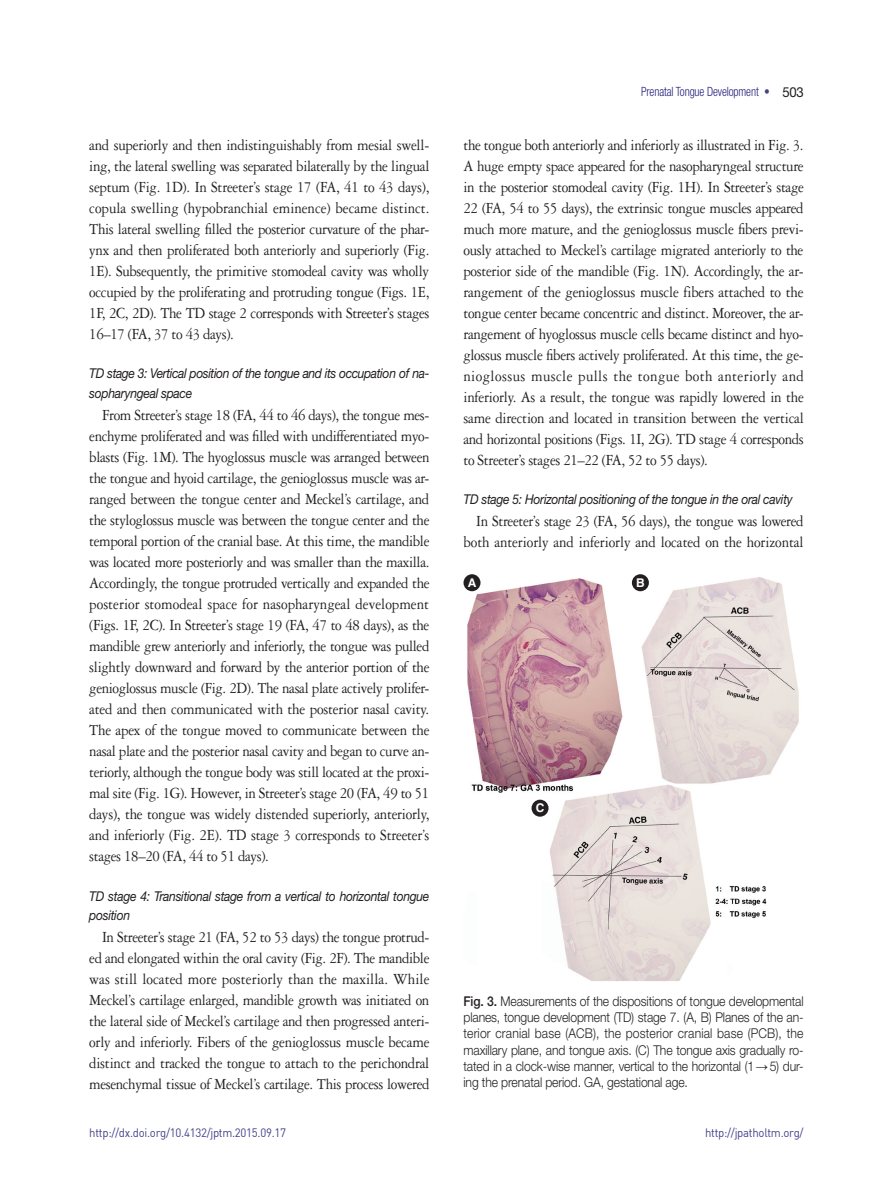
<style>
.page{position:relative;width:893px;height:1191px;background:#fff}
.page>*{position:absolute;margin:0;border:0;box-sizing:border-box;transform-origin:0 0}
.본문{font:16.5px/21px "Garamond 3 LT Std";letter-spacing:-.025em;color:#231f20;text-align:justify;scale:.9 1}
.본문-2{font:16.5px/21px "Garamond 3 LT Std";letter-spacing:-.005em;color:#231f20;text-align:right;scale:.9 1}
.그림제목{font:300 13.5px/16.2px "Helvetica Neue LT Std";letter-spacing:-.01em;color:#231f20;text-align:justify;scale:.9 1}
._1__제목{font:italic 13.5px/19.5px "Helvetica Neue LT Std";letter-spacing:-.025em;color:#231f20;scale:.9 1}
.t1{font:300 condensed 12.75px "Helvetica Neue LT Std";letter-spacing:-.01em;color:#26237b;scale:.9 1}
.t2{font:12px "Dinreg";letter-spacing:-.025em;color:#45428b;scale:.95 1}
.t3{font:700 12px "Helvetica LT Std";color:#fff}
.s1{color:#45428b}
.s2{font-weight:400;font-stretch:normal;font-size:13.8px;color:#231f20}
.s3{font-weight:500}
.s4{font-family:"Times New Roman";font-weight:400}
</style>
<div class="page">
<img style="left:464px;top:575px;width:335px;height:406px">
<div style="left:463px;top:574px;width:17px;height:17px;background:#231f20;border-radius:50%"></div>
<div style="left:531px;top:799px;width:18px;height:17px;background:#231f20;border-radius:50%"></div>
<div style="left:632px;top:574px;width:17px;height:17px;background:#231f20;border-radius:50%"></div>
<p class="본문" style="left:89px;top:134px;width:380px">and superiorly and then indistinguishably from mesial swell&shy;ing, the lateral swelling was separated bilaterally by the lingual septum (Fig. 1D). In Streeter’s stage 17 (FA, 41 to 43 days), copula swelling (hypobranchial eminence) became distinct.<br>This lateral swelling filled the posterior curvature of the phar&shy;ynx and then proliferated both anteriorly and superiorly (Fig.<br>1E). Subsequently, the primitive stomodeal cavity was wholly occupied by the proliferating and protruding tongue (Figs. 1E, 1F, 2C, 2D). The TD stage 2 corresponds with Streeter’s stages 16–17 (FA, 37 to 43 days).</p>
<p class="_1__제목" style="left:89px;top:364px;width:379px">TD stage 3: Vertical position of the tongue and its occupation of na&shy;sopharyngeal space</p>
<p class="본문" style="left:89px;top:404px;width:379px;text-indent:13px">From Streeter’s stage 18 (FA, 44 to 46 days), the tongue mes&shy;enchyme proliferated and was filled with undifferentiated myo&shy;blasts (Fig. 1M). The hyoglossus muscle was arranged between the tongue and hyoid cartilage, the genioglossus muscle was ar&shy;ranged between the tongue center and Meckel’s cartilage, and the styloglossus muscle was between the tongue center and the temporal portion of the cranial base. At this time, the mandible was located more posteriorly and was smaller than the maxilla.<br>Accordingly, the tongue protruded vertically and expanded the posterior stomodeal space for nasopharyngeal development (Figs. 1F, 2C). In Streeter’s stage 19 (FA, 47 to 48 days), as the mandible grew anteriorly and inferiorly, the tongue was pulled slightly downward and forward by the anterior portion of the genioglossus muscle (Fig. 2D). The nasal plate actively prolifer&shy;ated and then communicated with the posterior nasal cavity.<br>The apex of the tongue moved to communicate between the nasal plate and the posterior nasal cavity and began to curve an&shy;teriorly, although the tongue body was still located at the proxi&shy;mal site (Fig. 1G). However, in Streeter’s stage 20 (FA, 49 to 51 days), the tongue was widely distended superiorly, anteriorly, and inferiorly (Fig. 2E). TD stage 3 corresponds to Streeter’s stages 18–20 (FA, 44 to 51 days).</p>
<p class="_1__제목" style="left:89px;top:886px;width:379px">TD stage 4: Transitional stage from a vertical to horizontal tongue position</p>
<p class="본문" style="left:89px;top:926px;width:379px;text-indent:13px">In Streeter’s stage 21 (FA, 52 to 53 days) the tongue protrud&shy;ed and elongated within the oral cavity (Fig. 2F). The mandible was still located more posteriorly than the maxilla. While Meckel’s cartilage enlarged, mandible growth was initiated on the lateral side of Meckel’s cartilage and then progressed anteri&shy;orly and inferiorly. Fibers of the genioglossus muscle became distinct and tracked the tongue to attach to the perichondral mesenchymal tissue of Meckel’s cartilage. This process lowered</p>
<p class="t1" style="left:641px;top:84px;width:182px">Prenatal Tongue Development <span class="s1">•</span> <span class="s2">503</span></p>
<p class="본문" style="left:463px;top:134px;width:380px">the tongue both anteriorly and inferiorly as illustrated in Fig. 3.<br>A huge empty space appeared for the nasopharyngeal structure in the posterior stomodeal cavity (Fig. 1H). In Streeter’s stage 22 (FA, 54 to 55 days), the extrinsic tongue muscles appeared much more mature, and the genioglossus muscle fibers previ&shy;ously attached to Meckel’s cartilage migrated anteriorly to the posterior side of the mandible (Fig. 1N). Accordingly, the ar&shy;rangement of the genioglossus muscle fibers attached to the tongue center became concentric and distinct. Moreover, the ar&shy;rangement of hyoglossus muscle cells became distinct and hyo&shy;glossus muscle fibers actively proliferated. At this time, the ge&shy;nioglossus muscle pulls the tongue both anteriorly and inferiorly. As a result, the tongue was rapidly lowered in the same direction and located in transition between the vertical and horizontal positions (Figs. 1I, 2G). TD stage 4 corresponds to Streeter’s stages 21–22 (FA, 52 to 55 days).</p>
<p class="_1__제목" style="left:463px;top:490px;width:367px">TD stage 5: Horizontal positioning of the tongue in the oral cavity</p>
<p class="본문-2" style="left:463px;top:511px;width:379px">In Streeter’s stage 23 (FA, 56 days), the tongue was lowered both anteriorly and inferiorly and located on the horizontal</p>
<p class="t3" style="left:468px;top:575px;width:10px">A</p>
<p class="t3" style="left:536px;top:800px;width:10px">C</p>
<p class="t3" style="left:636px;top:575px;width:10px">B</p>
<p class="그림제목" style="left:463px;top:992px;width:379px"><span class="s3">Fig. 3.</span> Measurements of the dispositions of tongue developmental planes, tongue development (TD) stage 7. (A, B) Planes of the an&shy;terior cranial base (ACB), the posterior cranial base (PCB), the maxillary plane, and tongue axis. (C) The tongue axis gradually ro&shy;tated in a clock-wise manner, vertical to the horizontal (1<span class="s4">→</span>5) dur&shy;ing the prenatal period. GA, gestational age.</p>
<p class="t2" style="left:89px;top:1125px;width:209px">http://dx.doi.org/10.4132/jptm.2015.09.17</p>
<p class="t2" style="left:705px;top:1125px;width:105px">http://jpatholtm.org/</p>
</div>
